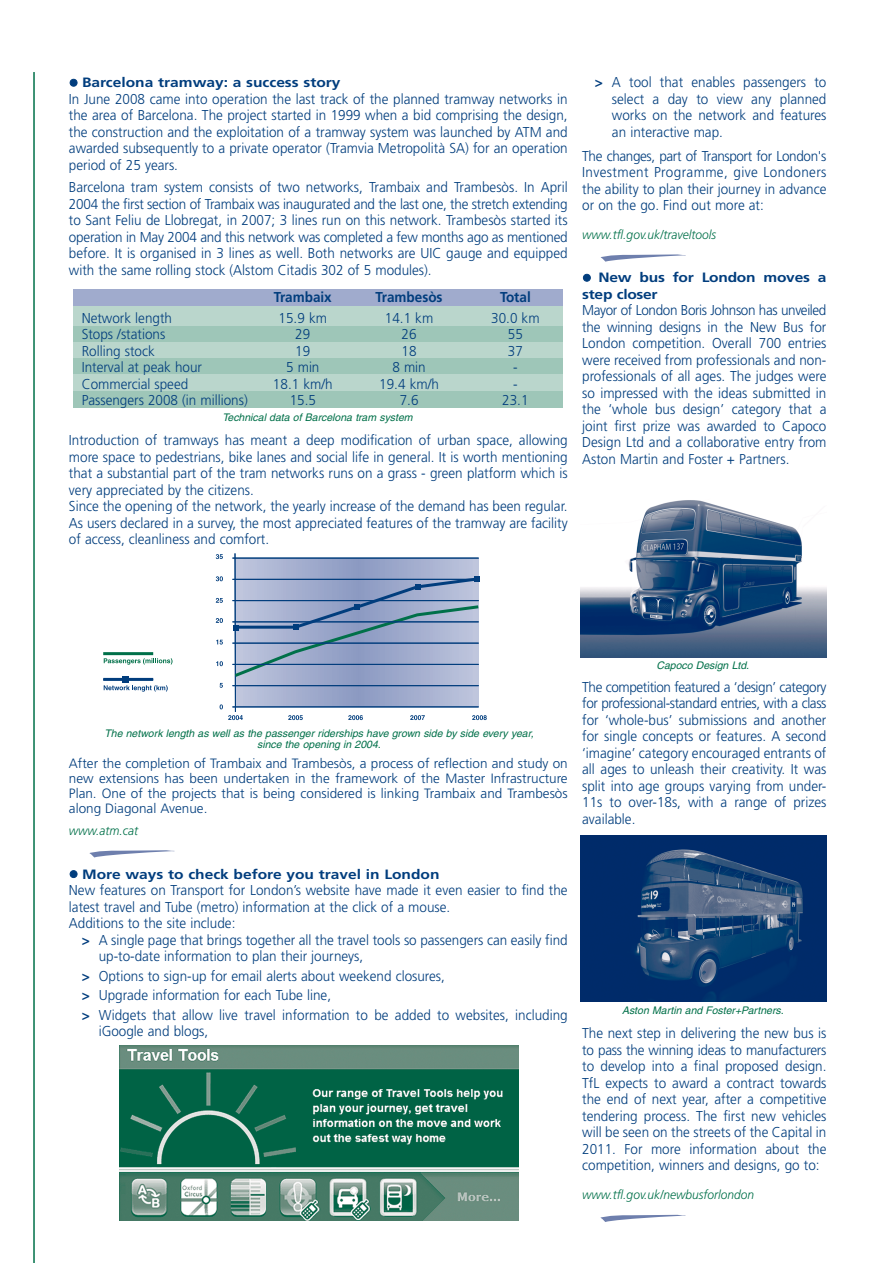
<style>
.page{position:relative;width:893px;height:1263px;background:#fff}
.page>*{position:absolute;margin:0;border:0;box-sizing:border-box;transform-origin:0 0}
.t1{font:300 14.25px/16.5px "Frutiger";color:#013d7d;text-align:justify;scale:.94 1}
.t2{font:700 14.25px "Frutiger";color:#013d7d;scale:.94 1}
.t3{font:300 13.5px/15px "Frutiger";color:#013d7d;text-align:justify}
.t4{font:700 13.5px/16.5px "Frutiger";color:#013d7d;scale:1.15 1}
.t5{font:italic 300 12.75px "Frutiger";color:#007049;scale:.94 1}
.t6{font:italic 10.5px/10.5px "Helvetica";color:#007049;text-align:center}
.s1{font-weight:700}
</style>
<div class="page">
<div style="left:73px;top:289px;width:490px;height:17px;background:#a0abcd"></div>
<div style="left:73px;top:306px;width:490px;height:20px;background:#bad6cc"></div>
<div style="left:73px;top:326px;width:490px;height:16px;background:#9ec6b8"></div>
<div style="left:73px;top:342px;width:490px;height:17px;background:#bad6cc"></div>
<div style="left:73px;top:359px;width:490px;height:16px;background:#9ec6b8"></div>
<div style="left:73px;top:375px;width:490px;height:16px;background:#bad6cc"></div>
<div style="left:73px;top:391px;width:490px;height:16px;background:#9ec6b8"></div>
<svg style="left:601px;top:254px;width:85px;height:8px"></svg>
<hr style="left:33px;top:72px;width:2px;height:1191px;background:#007049">
<svg style="left:89px;top:850px;width:86px;height:7px"></svg>
<svg style="left:236px;top:559px;width:243px;height:147px;background:#a4aece"></svg>
<svg style="left:216px;top:554px;width:7px;height:5px"></svg>
<svg style="left:216px;top:576px;width:7px;height:5px"></svg>
<svg style="left:216px;top:598px;width:7px;height:5px"></svg>
<svg style="left:216px;top:618px;width:7px;height:5px"></svg>
<svg style="left:216px;top:640px;width:7px;height:4px"></svg>
<svg style="left:216px;top:661px;width:7px;height:5px"></svg>
<svg style="left:220px;top:683px;width:3px;height:5px"></svg>
<svg style="left:220px;top:704px;width:3px;height:5px"></svg>
<svg style="left:228px;top:715px;width:15px;height:5px"></svg>
<svg style="left:288px;top:715px;width:15px;height:5px"></svg>
<svg style="left:348px;top:715px;width:15px;height:5px"></svg>
<svg style="left:410px;top:715px;width:15px;height:5px"></svg>
<svg style="left:472px;top:715px;width:15px;height:5px"></svg>
<hr style="left:103px;top:652px;width:50px;height:3px;background:#007049">
<hr style="left:103px;top:678px;width:50px;height:3px;background:#013d7d">
<div style="left:123px;top:676px;width:6px;height:7px;background:#013d7d"></div>
<svg style="left:104px;top:658px;width:69px;height:7px"></svg>
<svg style="left:104px;top:685px;width:64px;height:7px"></svg>
<hr style="left:235px;top:553px;width:1px;height:159px;background:#013d7d">
<svg style="left:232px;top:575px;width:248px;height:104px;background:#98a8c7"></svg>
<hr style="left:232px;top:558px;width:247px;height:1px;background:#013d7d">
<hr style="left:232px;top:579px;width:247px;height:1px;background:#013d7d">
<hr style="left:232px;top:600px;width:247px;height:1px;background:#013d7d">
<hr style="left:232px;top:621px;width:247px;height:1px;background:#013d7d">
<hr style="left:232px;top:643px;width:247px;height:1px;background:#013d7d">
<hr style="left:232px;top:664px;width:247px;height:1px;background:#013d7d">
<hr style="left:232px;top:685px;width:247px;height:1px;background:#013d7d">
<hr style="left:232px;top:706px;width:247px;height:1px;background:#013d7d">
<img style="left:120px;top:1045px;width:398px;height:176px">
<img style="left:581px;top:500px;width:245px;height:157px">
<img style="left:581px;top:836px;width:245px;height:165px">
<svg style="left:600px;top:1215px;width:86px;height:7px"></svg>
<p class="t4" style="left:82px;top:75px;width:226px">Barcelona tramway: a success story</p>
<p class="t1" style="left:69px;top:92px;width:532px">In June 2008 came into operation the last track of the planned tramway networks in the area of Barcelona. The project started in 1999 when a bid comprising the design, the construction and the exploitation of a tramway system was launched by ATM and awarded subsequently to a private operator (Tramvia Metropolità SA) for an operation period of 25 years.</p>
<p class="t1" style="left:69px;top:180px;width:532px">Barcelona tram system consists of two networks, Trambaix and Trambesòs. In April 2004 the first section of Trambaix was inaugurated and the last one, the stretch extending to Sant Feliu de Llobregat, in 2007; 3 lines run on this network. Trambesòs started its operation in May 2004 and this network was completed a few months ago as mentioned before. It is organised in 3 lines as well. Both networks are UIC gauge and equipped with the same rolling stock (Alstom Citadis 302 of 5 modules).</p>
<p class="t2" style="left:274px;top:291px;width:63px">Trambaix</p>
<p class="t2" style="left:376px;top:291px;width:73px">Trambesòs</p>
<p class="t2" style="left:500px;top:291px;width:34px">Total</p>
<p class="t1" style="left:82px;top:311px;width:98px">Network length</p>
<p class="t1" style="left:279px;top:311px;width:53px">15.9 km</p>
<p class="t1" style="left:385px;top:311px;width:53px">14.1 km</p>
<p class="t1" style="left:491px;top:311px;width:53px">30.0 km</p>
<p class="t1" style="left:82px;top:327px;width:90px">Stops /stations</p>
<p class="t1" style="left:295px;top:327px;width:17px">29</p>
<p class="t1" style="left:402px;top:327px;width:17px">26</p>
<p class="t1" style="left:508px;top:327px;width:17px">55</p>
<p class="t1" style="left:82px;top:344px;width:79px">Rolling stock</p>
<p class="t1" style="left:295px;top:344px;width:17px">19</p>
<p class="t1" style="left:402px;top:344px;width:17px">18</p>
<p class="t1" style="left:508px;top:344px;width:17px">37</p>
<p class="t1" style="left:82px;top:360px;width:130px">Interval at peak hour</p>
<p class="t1" style="left:286px;top:360px;width:37px">5 min</p>
<p class="t1" style="left:392px;top:360px;width:37px">8 min</p>
<p class="t1" style="left:513px;top:360px;width:6px">-</p>
<p class="t1" style="left:82px;top:377px;width:115px">Commercial speed</p>
<p class="t1" style="left:273px;top:377px;width:65px">18.1 km/h</p>
<p class="t1" style="left:379px;top:377px;width:65px">19.4 km/h</p>
<p class="t1" style="left:513px;top:377px;width:6px">-</p>
<p class="t1" style="left:82px;top:392px;width:178px">Passengers 2008 (in millions)</p>
<p class="t1" style="left:290px;top:392px;width:29px">15.5</p>
<p class="t1" style="left:400px;top:392px;width:21px">7.6</p>
<p class="t1" style="left:502px;top:392px;width:29px">23.1</p>
<p class="t1" style="left:69px;top:433px;width:532px;text-align:left">Introduction of tramways has meant a deep modification of urban space, allowing more space to pedestrians, bike lanes and social life in general. It is worth mentioning that a substantial part of the tram networks runs on a grass - green platform which is very appreciated by the citizens.<br>Since the opening of the network, the yearly increase of the demand has been regular.<br>As users declared in a survey, the most appreciated features of the tramway are facility of access, cleanliness and comfort.</p>
<p class="t6" style="left:222px;top:413px;width:194px">Technical data of Barcelona tram system</p>
<p class="t1" style="left:612px;top:75px;width:230px;text-indent:-17px"><span class="s1">&gt;</span> A tool that enables passengers to select a day to view any planned works on the network and features an interactive map.</p>
<p class="t1" style="left:582px;top:149px;width:261px">The changes, part of Transport for London's Investment Programme, give Londoners the ability to plan their journey in advance or on the go. Find out more at:</p>
<p class="t5" style="left:582px;top:229px;width:144px">www.tfl.gov.uk/traveltools</p>
<p class="t4" style="left:582px;top:270px;width:214px;text-indent:16px">New bus for London moves a step closer</p>
<p class="t1" style="left:582px;top:303px;width:261px">Mayor of London Boris Johnson has unveiled the winning designs in the New Bus for London competition. Overall 700 entries were received from professionals and non&shy;professionals of all ages. The judges were so impressed with the ideas submitted in the ‘whole bus design’ category that a joint first prize was awarded to Capoco Design Ltd and a collaborative entry from Aston Martin and Foster + Partners.</p>
<p class="t6" style="left:104px;top:729px;width:433px">The network length as well as the passenger riderships have grown side by side every year, since the opening in 2004.</p>
<p class="t3" style="left:69px;top:756px;width:500px">After the completion of Trambaix and Trambesòs, a process of reflection and study on new extensions has been undertaken in the framework of the Master Infrastructure Plan. One of the projects that is being considered is linking Trambaix and Trambesòs along Diagonal Avenue.</p>
<p class="t5" style="left:69px;top:825px;width:75px">www.atm.cat</p>
<p class="t4" style="left:82px;top:867px;width:312px">More ways to check before you travel in London</p>
<p class="t1" style="left:69px;top:883px;width:532px;text-align:left">New features on Transport for London’s website have made it even easier to find the latest travel and Tube (metro) information at the click of a mouse.<br>Additions to the site include:</p>
<p class="t1" style="left:99px;top:932px;width:500px;text-indent:-17px"><span class="s1">&gt;</span> A single page that brings together all the travel tools so passengers can easily find up-to-date information to plan their journeys,</p>
<p class="t1" style="left:82px;top:967px;width:519px;line-height:19.5px;text-align:left"><span class="s1">&gt;</span> Options to sign-up for email alerts about weekend closures,<br><span class="s1">&gt;</span> Upgrade information for each Tube line,<br><span class="s1">&gt;</span> Widgets that allow live travel information to be added to websites, including</p>
<p class="t1" style="left:99px;top:1024px;width:118px">iGoogle and blogs,</p>
<p class="t6" style="left:656px;top:661px;width:96px">Capoco Design Ltd.</p>
<p class="t1" style="left:582px;top:680px;width:261px">The competition featured a ‘design’ category for professional-standard entries, with a class for ‘whole-bus’ submissions and another for single concepts or features. A second ‘imagine’ category encouraged entrants of all ages to unleash their creativity. It was split into age groups varying from under-11s to over-18s, with a range of prizes available.</p>
<p class="t6" style="left:622px;top:1006px;width:165px">Aston Martin and Foster+Partners.</p>
<p class="t1" style="left:582px;top:1026px;width:261px">The next step in delivering the new bus is to pass the winning ideas to manufacturers to develop into a final proposed design.<br>TfL expects to award a contract towards the end of next year, after a competitive tendering process. The first new vehicles will be seen on the streets of the Capital in 2011. For more information about the competition, winners and designs, go to:</p>
<p class="t5" style="left:582px;top:1189px;width:185px">www.tfl.gov.uk/newbusforlondon</p>
</div>
